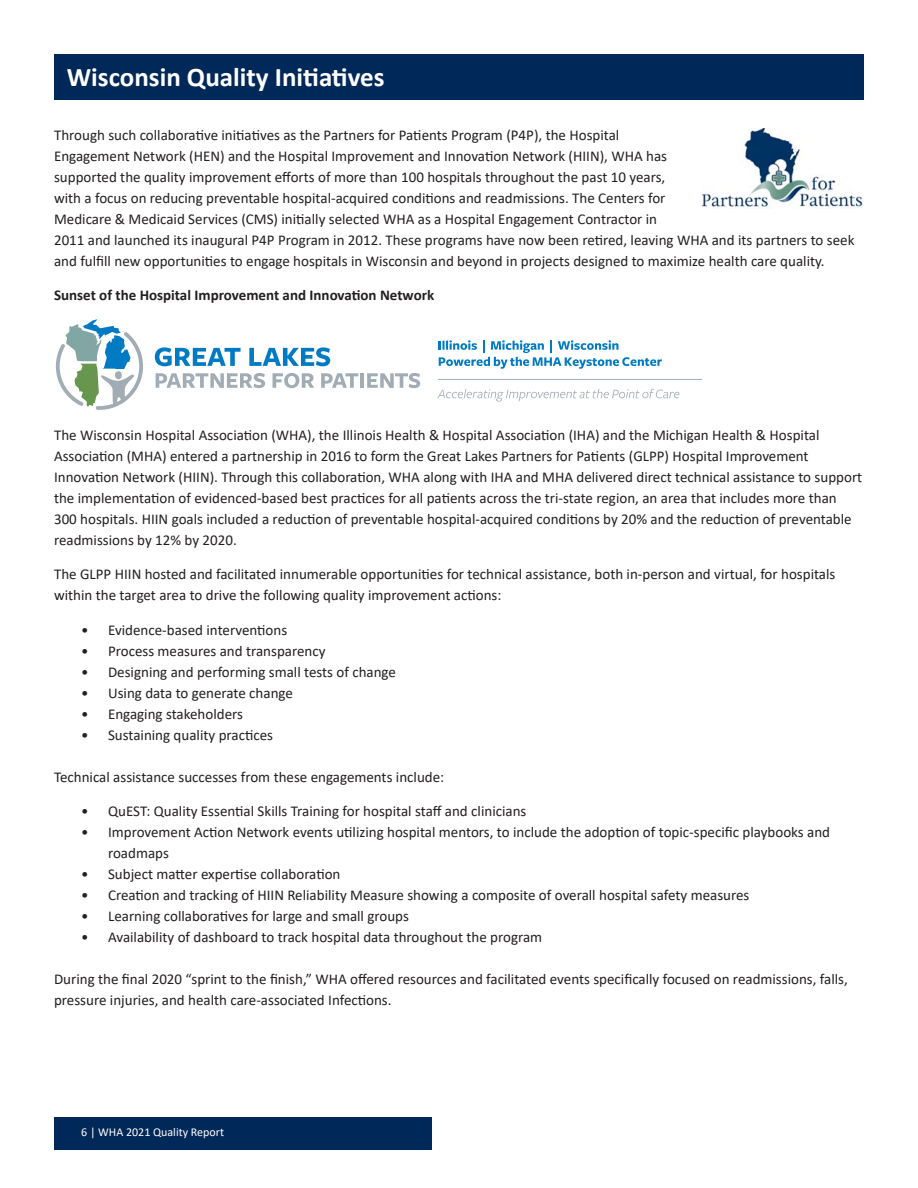
<style>
.page{position:relative;width:918px;height:1188px;background:#fff}
.page>*{position:absolute;margin:0;border:0;box-sizing:border-box;transform-origin:0 0}
.Headilngs{font:700 27px "Calibri";color:#fff}
.Body_Copy{font:15px/21px "Calibri";color:#231f20}
.Body_Copy-2{font:700 15px "Calibri";color:#231f20}
.t1{font:12px "Calibri";color:#fff}
</style>
<div class="page">
<div style="left:54px;top:1118px;width:378px;height:32px;background:#002858"></div>
<div style="left:54px;top:54px;width:810px;height:46px;background:#002858"></div>
<svg style="left:155px;top:347px;width:86px;height:19px"></svg>
<svg style="left:249px;top:347px;width:81px;height:19px"></svg>
<svg style="left:156px;top:373px;width:109px;height:15px"></svg>
<svg style="left:273px;top:373px;width:41px;height:15px"></svg>
<svg style="left:321px;top:373px;width:37px;height:15px"></svg>
<hr style="left:360px;top:373px;width:4px;height:15px;background:#a1acb4">
<svg style="left:367px;top:373px;width:53px;height:15px"></svg>
<svg style="left:56px;top:319px;width:87px;height:91px"></svg>
<svg style="left:439px;top:340px;width:223px;height:29px"></svg>
<svg style="left:437px;top:389px;width:242px;height:13px"></svg>
<hr style="left:438px;top:379px;width:264px;height:1px;background:#a1acb4">
<img style="left:702px;top:129px;width:162px;height:80px">
<p class="Headilngs" style="left:67px;top:58px;width:319px">Wisconsin Quality Initiatives</p>
<p class="Body_Copy" style="left:54px;top:124px;width:802px">Through such collaborative initiatives as the Partners for Patients Program (P4P), the Hospital<br>Engagement Network (HEN) and the Hospital Improvement and Innovation Network (HIIN), WHA has<br>supported the quality improvement efforts of more than 100 hospitals throughout the past 10 years,<br>with a focus on reducing preventable hospital-acquired conditions and readmissions. The Centers for<br>Medicare &amp; Medicaid Services (CMS) initially selected WHA as a Hospital Engagement Contractor in<br>2011 and launched its inaugural P4P Program in 2012. These programs have now been retired, leaving WHA and its partners to seek and fulfill new opportunities to engage hospitals in Wisconsin and beyond in projects designed to maximize health care quality.</p>
<p class="Body_Copy-2" style="left:54px;top:285px;width:382px">Sunset of the Hospital Improvement and Innovation Network</p>
<p class="Body_Copy" style="left:54px;top:424px;width:810px">The Wisconsin Hospital Association (WHA), the Illinois Health &amp; Hospital Association (IHA) and the Michigan Health &amp; Hospital Association (MHA) entered a partnership in 2016 to form the Great Lakes Partners for Patients (GLPP) Hospital Improvement Innovation Network (HIIN). Through this collaboration, WHA along with IHA and MHA delivered direct technical assistance to support the implementation of evidenced-based best practices for all patients across the tri-state region, an area that includes more than 300 hospitals. HIIN goals included a reduction of preventable hospital-acquired conditions by 20% and the reduction of preventable readmissions by 12% by 2020.</p>
<p class="Body_Copy" style="left:54px;top:563px;width:783px">The GLPP HIIN hosted and facilitated innumerable opportunities for technical assistance, both in-person and virtual, for hospitals within the target area to drive the following quality improvement actions:</p>
<p class="Body_Copy" style="left:81px;top:619px;width:208px">• Evidence-based interventions</p>
<p class="Body_Copy" style="left:81px;top:640px;width:246px">• Process measures and transparency</p>
<p class="Body_Copy" style="left:81px;top:661px;width:316px">• Designing and performing small tests of change</p>
<p class="Body_Copy" style="left:81px;top:682px;width:213px">• Using data to generate change</p>
<p class="Body_Copy" style="left:81px;top:703px;width:163px">• Engaging stakeholders</p>
<p class="Body_Copy" style="left:81px;top:724px;width:194px">• Sustaining quality practices</p>
<p class="Body_Copy" style="left:54px;top:766px;width:392px">Technical assistance successes from these engagements include:</p>
<p class="Body_Copy" style="left:81px;top:800px;width:447px">• QuEST: Quality Essential Skills Training for hospital staff and clinicians</p>
<p class="Body_Copy" style="left:108px;top:821px;width:724px;text-indent:-27px">• Improvement Action Network events utilizing hospital mentors, to include the adoption of topic-specific playbooks and roadmaps</p>
<p class="Body_Copy" style="left:81px;top:863px;width:261px">• Subject matter expertise collaboration</p>
<p class="Body_Copy" style="left:81px;top:884px;width:670px">• Creation and tracking of HIIN Reliability Measure showing a composite of overall hospital safety measures</p>
<p class="Body_Copy" style="left:81px;top:905px;width:329px">• Learning collaboratives for large and small groups</p>
<p class="Body_Copy" style="left:81px;top:926px;width:463px">• Availability of dashboard to track hospital data throughout the program</p>
<p class="Body_Copy" style="left:54px;top:968px;width:795px">During the final 2020 “sprint to the finish,” WHA offered resources and facilitated events specifically focused on readmissions, falls, pressure injuries, and health care-associated Infections.</p>
<p class="t1" style="left:81px;top:1124px;width:144px">6 | WHA 2021 Quality Report</p>
</div>
